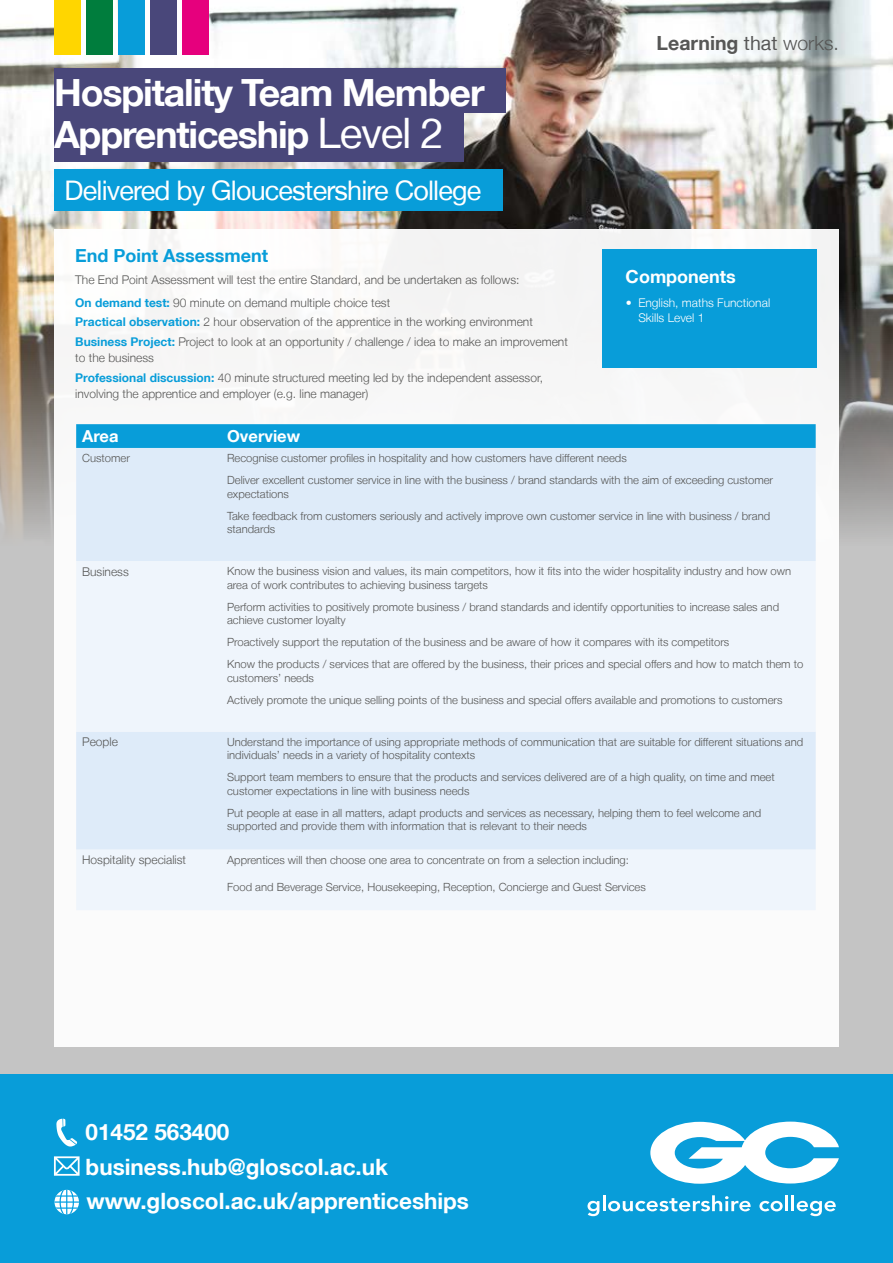
<style>
.page{position:relative;width:893px;height:1263px;background:#fff}
.page>*{position:absolute;margin:0;border:0;box-sizing:border-box;transform-origin:0 0}
.t1{font:700 37.5px/42px "Helvetica Neue LT";letter-spacing:-.03em;color:#fff}
.t2{font:27px "Helvetica Neue LT";letter-spacing:-.03em;color:#fff}
.t3{font:700 22.5px/34.5px "Helvetica Neue LT";color:#fff}
.t4{font:700 19.5px "Helvetica Neue LT";color:#575756}
.t5{font:700 18px "Helvetica Neue LT";color:#089dd9}
.t6{font:700 18px "Helvetica Neue LT";color:#fff}
.t7{font:700 16.5px "Helvetica Neue LT";color:#fff}
.t8{font:300 12px/19.5px "Helvetica Neue LT";color:#575756}
.t9{font:300 12px/15px "Helvetica Neue LT";color:#fff}
.t10{font:300 11.25px/13.5px "Helvetica Neue LT";color:#575756}
.s1{font-weight:400;font-size:42px}
.s2{font-weight:400}
.s3{font-weight:300}
.s4{font-weight:700;color:#089dd9}
</style>
<div class="page">
<div style="left:0;top:230px;width:893px;height:845px;background:#c4c4c4"></div>
<img style="left:0;top:0;width:893px;height:533px">
<div style="left:54px;top:0;width:26px;height:54px;background:#ffd600"></div>
<div style="left:86px;top:0;width:26px;height:54px;background:#007d3d"></div>
<div style="left:118px;top:0;width:26px;height:54px;background:#089dd9"></div>
<div style="left:150px;top:0;width:26px;height:54px;background:#49477a"></div>
<div style="left:182px;top:0;width:26px;height:54px;background:#e6007d"></div>
<div style="left:54px;top:229px;width:785px;height:818px;background:#fff"></div>
<div style="left:54px;top:170px;width:449px;height:41px;background:#089dd9"></div>
<svg style="left:76px;top:424px;width:740px;height:24px;background:#0a9dd9"></svg>
<div style="left:76px;top:448px;width:740px;height:113px;background:#deebf9"></div>
<svg style="left:76px;top:561px;width:740px;height:349px;fill:#eff5fc"></svg>
<div style="left:0;top:1075px;width:893px;height:188px;background:#089dd9"></div>
<svg style="left:650px;top:1121px;width:189px;height:63px"></svg>
<svg style="left:587px;top:1195px;width:164px;height:21px"></svg>
<svg style="left:759px;top:1201px;width:24px;height:10px"></svg>
<hr style="left:785px;top:1195px;width:3px;height:16px;background:#fff">
<hr style="left:791px;top:1195px;width:3px;height:16px;background:#fff">
<svg style="left:797px;top:1201px;width:39px;height:15px"></svg>
<svg style="left:55px;top:1190px;width:24px;height:24px"></svg>
<svg style="left:54px;top:1119px;width:26px;height:57px"></svg>
<div style="left:602px;top:249px;width:215px;height:119px;background:#089dd9"></div>
<div style="left:54px;top:107px;width:410px;height:55px;background:#49477a"></div>
<div style="left:54px;top:69px;width:452px;height:44px;background:#49477a"></div>
<h1 class="t1" style="left:54px;top:71px;width:432px">Hospitality Team Member<br>Apprenticeship <span class="s1">Level 2</span></h1>
<h2 class="t2" style="left:65px;top:174px;width:418px">Delivered by Gloucestershire College</h2>
<h3 class="t4" style="left:657px;top:31px;width:184px">Learning <span class="s2">that</span> <span class="s3">works.</span></h3>
<h3 class="t5" style="left:75px;top:244px;width:194px">End Point Assessment</h3>
<p class="t8" style="left:75px;top:268px;width:446px;line-height:22.5px">The End Point Assessment will test the entire Standard, and be undertaken as follows:<br><span class="s4">On demand test:</span> 90 minute on demand multiple choice test</p>
<p class="t8" style="left:75px;top:312px;width:494px"><span class="s4">Practical observation:</span> 2 hour observation of the apprentice in the working environment<br><span class="s4">Business Project:</span> Project to look at an opportunity / challenge / idea to make an improvement</p>
<p class="t8" style="left:75px;top:348px;width:469px">to the business<br><span class="s4">Professional discussion:</span> 40 minute structured meeting led by the independent assessor,</p>
<p class="t8" style="left:75px;top:384px;width:295px">involving the apprentice and employer (e.g. line manager)</p>
<h3 class="t7" style="left:82px;top:426px;width:38px">Area</h3>
<h3 class="t7" style="left:227px;top:426px;width:75px">Overview</h3>
<p class="t10" style="left:82px;top:451px;width:49px">Customer</p>
<p class="t10" style="left:227px;top:447px;width:547px;line-height:22px">Recognise customer profiles in hospitality and how customers have different needs<br>Deliver excellent customer service in line with the business / brand standards with the aim of exceeding customer</p>
<p class="t10" style="left:227px;top:482px;width:545px;line-height:22px">expectations<br>Take feedback from customers seriously and actively improve own customer service in line with business / brand</p>
<p class="t10" style="left:227px;top:522px;width:50px">standards</p>
<p class="t8" style="left:82px;top:561px;width:48px">Business</p>
<p class="t10" style="left:227px;top:564px;width:565px">Know the business vision and values, its main competitors, how it fits into the wider hospitality industry and how own area of work contributes to achieving business targets</p>
<p class="t10" style="left:227px;top:600px;width:553px">Perform activities to positively promote business / brand standards and identify opportunities to increase sales and achieve customer loyalty</p>
<p class="t10" style="left:227px;top:631px;width:578px;line-height:22px">Proactively support the reputation of the business and be aware of how it compares with its competitors<br>Know the products / services that are offered by the business, their prices and special offers and how to match them to</p>
<p class="t10" style="left:227px;top:666px;width:557px;line-height:22px">customers’ needs<br>Actively promote the unique selling points of the business and special offers available and promotions to customers</p>
<p class="t8" style="left:82px;top:732px;width:37px">People</p>
<p class="t10" style="left:227px;top:735px;width:578px">Understand the importance of using appropriate methods of communication that are suitable for different situations and individuals’ needs in a variety of hospitality contexts</p>
<p class="t10" style="left:227px;top:770px;width:549px">Support team members to ensure that the products and services delivered are of a high quality, on time and meet customer expectations in line with business needs</p>
<p class="t10" style="left:227px;top:806px;width:536px">Put people at ease in all matters, adapt products and services as necessary, helping them to feel welcome and supported and provide them with information that is relevant to their needs</p>
<p class="t8" style="left:82px;top:850px;width:105px">Hospitality specialist</p>
<p class="t10" style="left:227px;top:853px;width:403px">Apprentices will then choose one area to concentrate on from a selection including:</p>
<p class="t10" style="left:227px;top:880px;width:420px">Food and Beverage Service, Housekeeping, Reception, Concierge and Guest Services</p>
<h3 class="t6" style="left:626px;top:265px;width:112px">Components</h3>
<p class="t9" style="left:638px;top:294px;width:133px;text-indent:-13px">• English, maths Functional<br>Skills Level 1</p>
<h3 class="t3" style="left:86px;top:1114px;width:385px">01452 563400 business.hub@gloscol.ac.uk www.gloscol.ac.uk/apprenticeships</h3>
</div>
